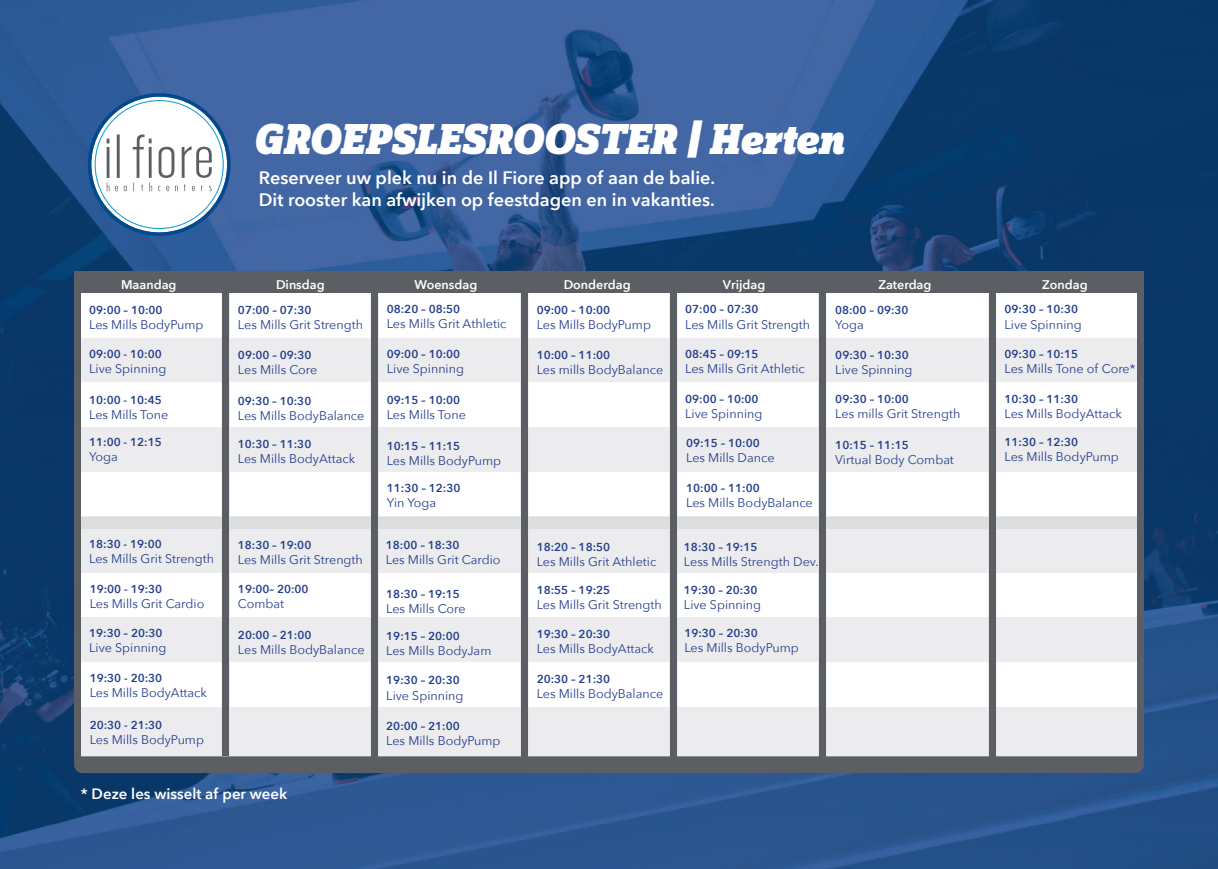
<style>
.page{position:relative;width:1218px;height:869px;background:#fff}
.page>*{position:absolute;margin:0;border:0;box-sizing:border-box;transform-origin:0 0}
.t1{font:italic 900 45px "Zine Slab Dis";color:#fff}
.t2{font:600 18px/21.6px "Avenir Next";color:#fff}
.t3{font:600 15px "Avenir Next";color:#fff}
.t4{font:12.6px "Avenir Next";color:#253f8e}
.t5{font:600 12.6px "Avenir Next";color:#fff}
.t6{font:600 11.5px "Avenir Next";color:#253f8e}
</style>
<div class="page">
<img style="left:0;top:0;width:1218px;height:869px">
<div style="left:81px;top:707px;width:1056px;height:49px;background:#ececee"></div>
<div style="left:81px;top:662px;width:1056px;height:45px;background:#fff"></div>
<div style="left:81px;top:617px;width:1056px;height:45px;background:#ececee"></div>
<div style="left:81px;top:572px;width:1056px;height:45px;background:#fff"></div>
<div style="left:81px;top:528px;width:1056px;height:45px;background:#ececee"></div>
<div style="left:81px;top:472px;width:1056px;height:44px;background:#fff"></div>
<div style="left:80px;top:516px;width:1057px;height:13px;background:#dcdddf;border:1px solid #dcdddf"></div>
<div style="left:81px;top:427px;width:1056px;height:45px;background:#ececee"></div>
<div style="left:81px;top:382px;width:1056px;height:45px;background:#fff"></div>
<div style="left:81px;top:338px;width:1056px;height:44px;background:#ececee"></div>
<div style="left:81px;top:293px;width:1056px;height:45px;background:#fff"></div>
<div style="left:988px;top:287px;width:8px;height:478px;border:1px solid #dcdddf"></div>
<div style="left:989px;top:288px;width:6px;height:476px;background:#5b5f63"></div>
<div style="left:818px;top:287px;width:8px;height:478px;border:1px solid #dcdddf"></div>
<div style="left:819px;top:293px;width:7px;height:465px;background:#5b5f63"></div>
<div style="left:669px;top:287px;width:8px;height:478px;border:1px solid #dcdddf"></div>
<div style="left:670px;top:293px;width:7px;height:465px;background:#5b5f63"></div>
<div style="left:520px;top:287px;width:8px;height:478px;border:1px solid #dcdddf"></div>
<div style="left:370px;top:287px;width:8px;height:478px;border:1px solid #dcdddf"></div>
<div style="left:222px;top:287px;width:8px;height:478px;border:1px solid #dcdddf"></div>
<div style="left:371px;top:293px;width:7px;height:471px;background:#5b5f63"></div>
<div style="left:521px;top:290px;width:7px;height:474px;background:#5b5f63"></div>
<svg style="left:74px;top:271px;width:1069px;height:1px"></svg>
<div style="left:74px;top:272px;width:1069px;height:21px;background:#5b5f63"></div>
<div style="left:74px;top:756px;width:1069px;height:17px;background:#5b5f63"></div>
<div style="left:74px;top:293px;width:7px;height:463px;background:#5b5f63"></div>
<div style="left:1137px;top:293px;width:6px;height:463px;background:#5b5f63"></div>
<svg style="left:88px;top:93px;width:143px;height:143px"></svg>
<div style="left:222px;top:293px;width:7px;height:463px;background:#5b5f63"></div>
<h1 class="t1" style="left:253px;top:115px;width:592px">GROEPSLESROOSTER | Herten</h1>
<h2 class="t2" style="left:259px;top:167px;width:458px">Reserveer uw plek nu in de Il Fiore app of aan de balie.<br>Dit rooster kan afwĳken op feestdagen en in vakanties.</h2>
<p class="t5" style="left:121px;top:273px;width:57px">Maandag</p>
<p class="t5" style="left:276px;top:273px;width:50px">Dinsdag</p>
<p class="t5" style="left:414px;top:273px;width:64px">Woensdag</p>
<p class="t5" style="left:564px;top:273px;width:68px">Donderdag</p>
<p class="t5" style="left:723px;top:273px;width:44px">Vrĳdag</p>
<p class="t5" style="left:878px;top:273px;width:54px">Zaterdag</p>
<p class="t5" style="left:1042px;top:273px;width:47px">Zondag</p>
<p class="t6" style="left:89px;top:300px;width:75px">09:00 – 10:00</p>
<p class="t4" style="left:89px;top:314px;width:116px">Les Mills BodyPump</p>
<p class="t6" style="left:238px;top:300px;width:75px">07:00 – 07:30</p>
<p class="t4" style="left:238px;top:314px;width:127px">Les Mills Grit Strength</p>
<p class="t6" style="left:387px;top:299px;width:75px">08:20 – 08:50</p>
<p class="t4" style="left:387px;top:313px;width:121px">Les Mills Grit Athletic</p>
<p class="t6" style="left:537px;top:300px;width:75px">09:00 – 10:00</p>
<p class="t4" style="left:537px;top:314px;width:116px">Les Mills BodyPump</p>
<p class="t6" style="left:685px;top:300px;width:75px">07:00 – 07:30</p>
<p class="t4" style="left:685px;top:313px;width:127px">Les Mills Grit Strength</p>
<p class="t6" style="left:835px;top:300px;width:75px">08:00 – 09:30</p>
<p class="t4" style="left:835px;top:314px;width:30px">Yoga</p>
<p class="t6" style="left:1004px;top:300px;width:75px">09:30 – 10:30</p>
<p class="t4" style="left:1004px;top:313px;width:79px">Live Spinning</p>
<p class="t6" style="left:89px;top:344px;width:74px">09:00 - 10:00</p>
<p class="t4" style="left:89px;top:358px;width:79px">Live Spinning</p>
<p class="t6" style="left:89px;top:390px;width:74px">10:00 - 10:45</p>
<p class="t4" style="left:89px;top:404px;width:81px">Les Mills Tone</p>
<p class="t6" style="left:89px;top:432px;width:74px">11:00 - 12:15</p>
<p class="t4" style="left:89px;top:446px;width:30px">Yoga</p>
<p class="t6" style="left:238px;top:345px;width:75px">09:00 – 09:30</p>
<p class="t4" style="left:238px;top:359px;width:81px">Les Mills Core</p>
<p class="t6" style="left:238px;top:391px;width:75px">09:30 – 10:30</p>
<p class="t4" style="left:238px;top:405px;width:128px">Les Mills BodyBalance</p>
<p class="t6" style="left:238px;top:434px;width:75px">10:30 – 11:30</p>
<p class="t4" style="left:238px;top:448px;width:119px">Les Mills BodyAttack</p>
<p class="t6" style="left:387px;top:344px;width:75px">09:00 – 10:00</p>
<p class="t4" style="left:387px;top:358px;width:79px">Live Spinning</p>
<p class="t6" style="left:387px;top:390px;width:75px">09:15 – 10:00</p>
<p class="t4" style="left:387px;top:404px;width:81px">Les Mills Tone</p>
<p class="t6" style="left:387px;top:436px;width:75px">10:15 – 11:15</p>
<p class="t4" style="left:387px;top:450px;width:116px">Les Mills BodyPump</p>
<p class="t6" style="left:537px;top:345px;width:75px">10:00 – 11:00</p>
<p class="t4" style="left:537px;top:359px;width:128px">Les mills BodyBalance</p>
<p class="t6" style="left:685px;top:344px;width:75px">08:45 – 09:15</p>
<p class="t4" style="left:685px;top:358px;width:121px">Les Mills Grit Athletic</p>
<p class="t6" style="left:685px;top:389px;width:75px">09:00 – 10:00</p>
<p class="t4" style="left:685px;top:403px;width:79px">Live Spinning</p>
<p class="t6" style="left:686px;top:433px;width:75px">09:15 – 10:00</p>
<p class="t4" style="left:686px;top:447px;width:90px">Les Mills Dance</p>
<p class="t6" style="left:835px;top:345px;width:75px">09:30 – 10:30</p>
<p class="t4" style="left:835px;top:359px;width:79px">Live Spinning</p>
<p class="t6" style="left:835px;top:389px;width:75px">09:30 – 10:00</p>
<p class="t4" style="left:835px;top:403px;width:126px">Les mills Grit Strength</p>
<p class="t6" style="left:835px;top:435px;width:75px">10:15 – 11:15</p>
<p class="t4" style="left:835px;top:449px;width:120px">Virtual Body Combat</p>
<p class="t6" style="left:1004px;top:344px;width:75px">09:30 – 10:15</p>
<p class="t4" style="left:1004px;top:358px;width:132px">Les Mills Tone of Core*</p>
<p class="t6" style="left:1004px;top:389px;width:75px">10:30 – 11:30</p>
<p class="t4" style="left:1004px;top:403px;width:119px">Les Mills BodyAttack</p>
<p class="t6" style="left:1004px;top:432px;width:75px">11:30 – 12:30</p>
<p class="t4" style="left:1004px;top:446px;width:116px">Les Mills BodyPump</p>
<p class="t6" style="left:89px;top:534px;width:74px">18:30 - 19:00</p>
<p class="t4" style="left:89px;top:548px;width:127px">Les Mills Grit Strength</p>
<p class="t6" style="left:90px;top:579px;width:74px">19:00 - 19:30</p>
<p class="t4" style="left:90px;top:593px;width:116px">Les Mills Grit Cardio</p>
<p class="t6" style="left:89px;top:623px;width:75px">19:30 – 20:30</p>
<p class="t4" style="left:89px;top:637px;width:79px">Live Spinning</p>
<p class="t6" style="left:90px;top:668px;width:74px">19:30 - 20:30</p>
<p class="t4" style="left:90px;top:682px;width:119px">Les Mills BodyAttack</p>
<p class="t6" style="left:90px;top:715px;width:74px">20:30 - 21:30</p>
<p class="t4" style="left:90px;top:729px;width:116px">Les Mills BodyPump</p>
<p class="t6" style="left:238px;top:535px;width:75px">18:30 – 19:00</p>
<p class="t4" style="left:238px;top:549px;width:127px">Les Mills Grit Strength</p>
<p class="t6" style="left:238px;top:579px;width:72px">19:00– 20:00</p>
<p class="t4" style="left:238px;top:593px;width:48px">Combat</p>
<p class="t6" style="left:238px;top:625px;width:75px">20:00 – 21:00</p>
<p class="t4" style="left:238px;top:639px;width:128px">Les Mills BodyBalance</p>
<p class="t6" style="left:387px;top:478px;width:75px">11:30 – 12:30</p>
<p class="t4" style="left:387px;top:492px;width:51px">Yin Yoga</p>
<p class="t6" style="left:386px;top:535px;width:75px">18:00 – 18:30</p>
<p class="t4" style="left:386px;top:549px;width:116px">Les Mills Grit Cardio</p>
<p class="t6" style="left:386px;top:584px;width:75px">18:30 – 19:15</p>
<p class="t4" style="left:386px;top:598px;width:81px">Les Mills Core</p>
<p class="t6" style="left:386px;top:626px;width:75px">19:15 – 20:00</p>
<p class="t4" style="left:386px;top:640px;width:107px">Les Mills BodyJam</p>
<p class="t6" style="left:386px;top:671px;width:75px">19:30 – 20:30</p>
<p class="t4" style="left:386px;top:684px;width:79px">Live Spinning</p>
<p class="t6" style="left:386px;top:716px;width:75px">20:00 – 21:00</p>
<p class="t4" style="left:386px;top:730px;width:116px">Les Mills BodyPump</p>
<p class="t6" style="left:537px;top:537px;width:75px">18:20 – 18:50</p>
<p class="t4" style="left:537px;top:551px;width:121px">Les Mills Grit Athletic</p>
<p class="t6" style="left:537px;top:580px;width:75px">18:55 – 19:25</p>
<p class="t4" style="left:537px;top:594px;width:127px">Les Mills Grit Strength</p>
<p class="t6" style="left:537px;top:624px;width:75px">19:30 – 20:30</p>
<p class="t4" style="left:537px;top:638px;width:119px">Les Mills BodyAttack</p>
<p class="t6" style="left:537px;top:669px;width:75px">20:30 – 21:30</p>
<p class="t4" style="left:537px;top:682px;width:128px">Les Mills BodyBalance</p>
<p class="t6" style="left:686px;top:478px;width:75px">10:00 – 11:00</p>
<p class="t4" style="left:686px;top:492px;width:128px">Les Mills BodyBalance</p>
<p class="t6" style="left:684px;top:537px;width:75px">18:30 – 19:15</p>
<p class="t4" style="left:684px;top:551px;width:136px">Less Mills Strength Dev.</p>
<p class="t6" style="left:684px;top:580px;width:75px">19:30 – 20:30</p>
<p class="t4" style="left:684px;top:594px;width:79px">Live Spinning</p>
<p class="t6" style="left:684px;top:623px;width:75px">19:30 – 20:30</p>
<p class="t4" style="left:684px;top:637px;width:116px">Les Mills BodyPump</p>
<p class="t3" style="left:81px;top:781px;width:208px">* Deze les wisselt af per week</p>
</div>
